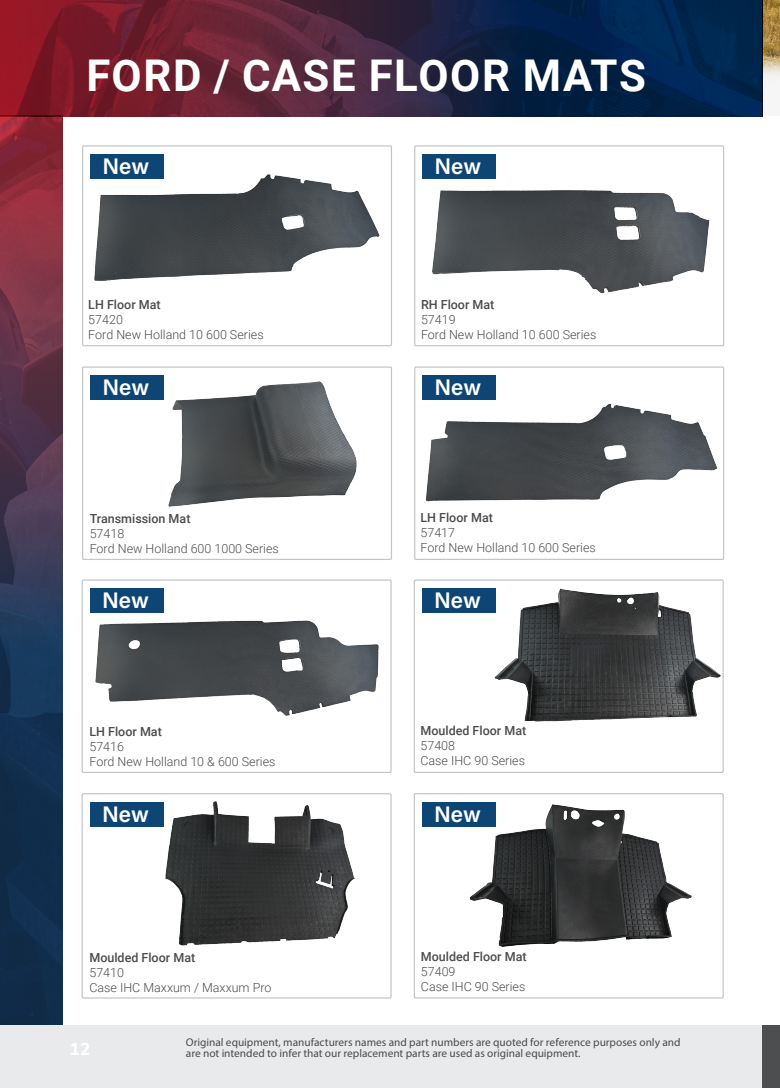
<style>
.page{position:relative;width:780px;height:1088px;background:#fff}
.page>*{position:absolute;margin:0;border:0;box-sizing:border-box;transform-origin:0 0}
.t1{font:700 43.75px "Roboto";letter-spacing:.03em;color:#fff}
.t2{font:22.5px "Acumin Variable Concept";letter-spacing:-.005em;color:#fff}
.t3{font:700 18.75px "Dubai";color:#fff}
.t4{font:300 12.5px "Roboto";color:#4b4c4d}
.t5{font:500 12.5px "Roboto";color:#4b4c4d}
.t6{font:11.25px/11.2px "Myriad Pro";letter-spacing:.005em;color:#494a4b}
</style>
<div class="page">
<img style="left:0;top:0;width:780px;height:116px">
<svg style="left:0;top:116px;width:63px;height:909px;background:#40324c"></svg>
<div style="left:0;top:1025px;width:762px;height:63px;background:#e9eaeb"></div>
<div style="left:762px;top:1025px;width:18px;height:63px;background:#4b4c4d"></div>
<img style="left:90px;top:171px;width:290px;height:110px">
<img style="left:432px;top:190px;width:278px;height:104px">
<img style="left:168px;top:381px;width:189px;height:126px">
<img style="left:426px;top:403px;width:291px;height:99px">
<img style="left:90px;top:612px;width:289px;height:104px">
<img style="left:127px;top:801px;width:228px;height:145px">
<img style="left:451px;top:804px;width:241px;height:143px">
<img style="left:494px;top:585px;width:230px;height:139px">
<svg style="left:762px;top:18px;width:18px;height:98px"></svg>
<div style="left:414px;top:145px;width:310px;height:201px;border:1px solid #c5c6c8"></div>
<div style="left:82px;top:145px;width:310px;height:201px;border:1px solid #c5c6c8"></div>
<div style="left:414px;top:366px;width:310px;height:194px;border:1px solid #c5c6c8"></div>
<div style="left:82px;top:366px;width:310px;height:194px;border:1px solid #c5c6c8"></div>
<div style="left:413px;top:579px;width:310px;height:194px;border:1px solid #c5c6c8"></div>
<div style="left:82px;top:579px;width:309px;height:194px;border:1px solid #c5c6c8"></div>
<div style="left:413px;top:793px;width:310px;height:205px;border:1px solid #c5c6c8"></div>
<div style="left:82px;top:793px;width:309px;height:205px;border:1px solid #c5c6c8"></div>
<div style="left:91px;top:154px;width:73px;height:25px;background:#0d4574"></div>
<div style="left:422px;top:154px;width:74px;height:24px;background:#0d4574"></div>
<div style="left:91px;top:375px;width:73px;height:25px;background:#0d4574"></div>
<div style="left:422px;top:375px;width:74px;height:25px;background:#0d4574"></div>
<div style="left:90px;top:588px;width:74px;height:24px;background:#0d4574"></div>
<div style="left:422px;top:588px;width:74px;height:25px;background:#0d4574"></div>
<div style="left:422px;top:802px;width:74px;height:24px;background:#0d4574"></div>
<div style="left:90px;top:802px;width:74px;height:24px;background:#0d4574"></div>
<p class="t1" style="left:86px;top:45px;width:561px">FORD / CASE FLOOR MATS</p>
<p class="t2" style="left:102px;top:151px;width:48px">New</p>
<p class="t2" style="left:434px;top:151px;width:48px">New</p>
<p class="t5" style="left:88px;top:296px;width:74px">LH Floor Mat</p>
<p class="t4" style="left:88px;top:311px;width:36px">57420</p>
<p class="t4" style="left:88px;top:326px;width:177px">Ford New Holland 10 600 Series</p>
<p class="t5" style="left:421px;top:296px;width:75px">RH Floor Mat</p>
<p class="t4" style="left:421px;top:311px;width:36px">57419</p>
<p class="t4" style="left:421px;top:326px;width:177px">Ford New Holland 10 600 Series</p>
<p class="t2" style="left:102px;top:372px;width:48px">New</p>
<p class="t2" style="left:434px;top:372px;width:48px">New</p>
<p class="t5" style="left:90px;top:510px;width:102px">Transmission Mat</p>
<p class="t4" style="left:90px;top:525px;width:36px">57418</p>
<p class="t4" style="left:90px;top:540px;width:191px">Ford New Holland 600 1000 Series</p>
<p class="t5" style="left:420px;top:509px;width:74px">LH Floor Mat</p>
<p class="t4" style="left:420px;top:524px;width:36px">57417</p>
<p class="t4" style="left:420px;top:539px;width:177px">Ford New Holland 10 600 Series</p>
<p class="t2" style="left:102px;top:584px;width:48px">New</p>
<p class="t2" style="left:434px;top:585px;width:48px">New</p>
<p class="t5" style="left:89px;top:722px;width:74px">LH Floor Mat</p>
<p class="t4" style="left:89px;top:737px;width:36px">57416</p>
<p class="t4" style="left:89px;top:752px;width:187px">Ford New Holland 10 &amp; 600 Series</p>
<p class="t5" style="left:420px;top:722px;width:107px">Moulded Floor Mat</p>
<p class="t4" style="left:420px;top:737px;width:36px">57408</p>
<p class="t4" style="left:420px;top:752px;width:106px">Case IHC 90 Series</p>
<p class="t2" style="left:102px;top:798px;width:48px">New</p>
<p class="t2" style="left:434px;top:798px;width:48px">New</p>
<p class="t5" style="left:89px;top:948px;width:107px">Moulded Floor Mat</p>
<p class="t4" style="left:89px;top:963px;width:36px">57410</p>
<p class="t4" style="left:89px;top:978px;width:184px">Case IHC Maxxum / Maxxum Pro</p>
<p class="t5" style="left:421px;top:948px;width:107px">Moulded Floor Mat</p>
<p class="t4" style="left:421px;top:963px;width:36px">57409</p>
<p class="t4" style="left:421px;top:978px;width:106px">Case IHC 90 Series</p>
<p class="t3" style="left:70px;top:1038px;width:22px">12</p>
<p class="t6" style="left:186px;top:1036px;width:496px">Original equipment, manufacturers names and part numbers are quoted for reference purposes only and are not intended to infer that our replacement parts are used as original equipment.</p>
</div>
